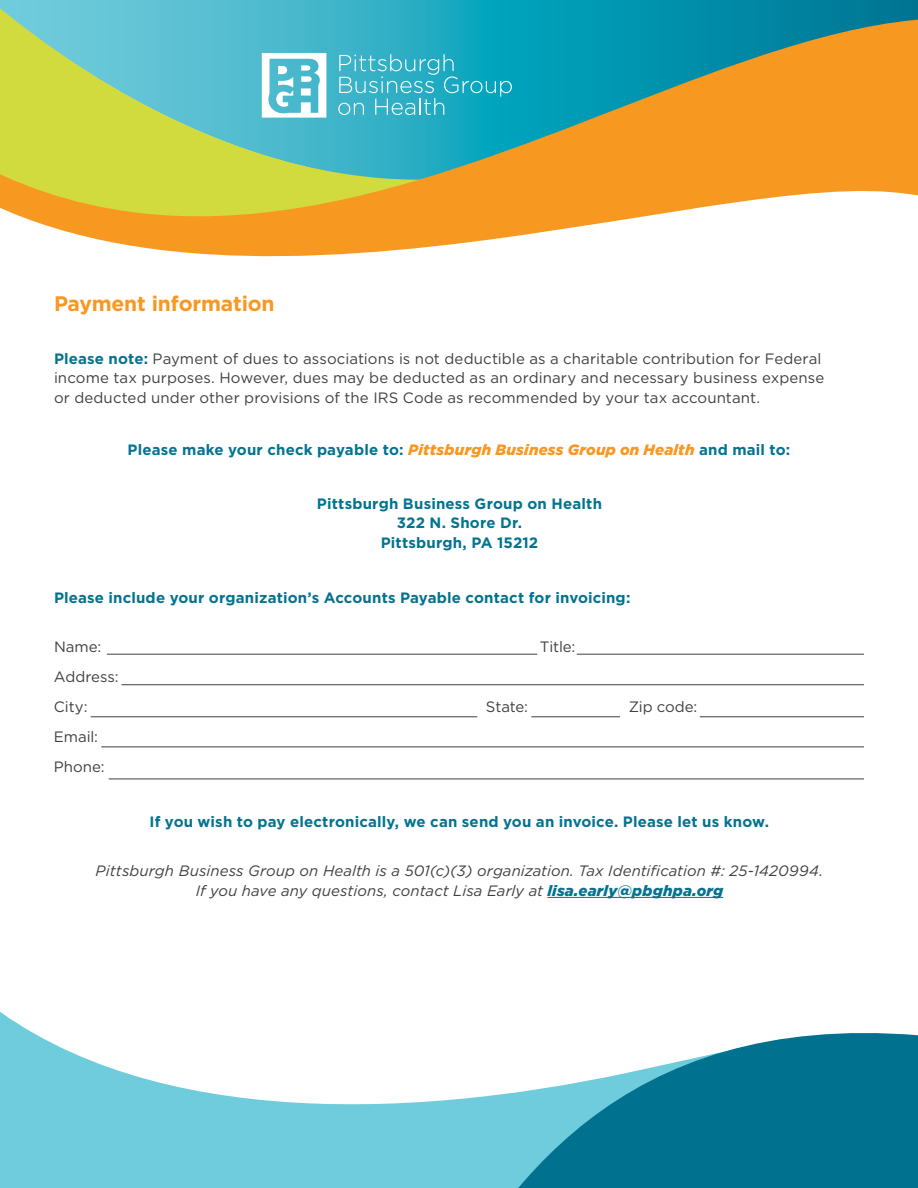
<style>
.page{position:relative;width:918px;height:1188px;background:#fff}
.page>*{position:absolute;margin:0;border:0;box-sizing:border-box;transform-origin:0 0}
.t1{font:700 21px "Gotham";letter-spacing:-.01em;color:#f89721}
.t2{font:15px/19.5px "Gotham";letter-spacing:.005em;color:#404040}
.t3{font:700 15px/19.5px "Gotham";letter-spacing:.01em;color:#047390;text-align:center}
.t4{font:italic 15px/19.5px "Gotham";letter-spacing:.005em;color:#404040;text-align:center}
.s1{font-weight:700;color:#047390}
.s2{font-weight:900;font-style:italic;color:#f89721}
.s3{font-weight:900;color:#047390}
</style>
<div class="page">
<svg style="left:0;top:0;width:918px;height:257px"></svg>
<svg style="left:338px;top:54px;width:174px;height:61px"></svg>
<svg style="left:262px;top:53px;width:64px;height:65px"></svg>
<hr style="left:547px;top:897px;width:176px;height:1px;background:#047390">
<hr style="left:107px;top:654px;width:430px;height:1px;background:#404040">
<hr style="left:577px;top:654px;width:287px;height:1px;background:#404040">
<hr style="left:122px;top:684px;width:742px;height:1px;background:#404040">
<hr style="left:91px;top:716px;width:386px;height:1px;background:#404040">
<hr style="left:531px;top:716px;width:89px;height:1px;background:#404040">
<hr style="left:700px;top:716px;width:164px;height:1px;background:#404040">
<hr style="left:101px;top:746px;width:763px;height:1px;background:#404040">
<hr style="left:109px;top:779px;width:755px;height:1px;background:#404040">
<svg style="left:0;top:1011px;width:428px;height:177px;fill:#6fccdc"></svg>
<svg style="left:428px;top:1033px;width:490px;height:155px;fill:#00728f"></svg>
<h1 class="t1" style="left:54px;top:290px;width:222px">Payment information</h1>
<p class="t2" style="left:54px;top:348px;width:772px"><span class="s1">Please note:</span> Payment of dues to associations is not deductible as a charitable contribution for Federal income tax purposes. However, dues may be deducted as an ordinary and necessary business expense or deducted under other provisions of the IRS Code as recommended by your tax accountant.</p>
<p class="t3" style="left:128px;top:440px;width:664px">Please make your check payable to: <span class="s2">Pittsburgh Business Group on Health</span> and mail to:</p>
<p class="t3" style="left:317px;top:493px;width:287px">Pittsburgh Business Group on Health<br>322 N. Shore Dr.<br>Pittsburgh, PA 15212</p>
<p class="t3" style="left:54px;top:588px;width:578px">Please include your organization’s Accounts Payable contact for invoicing:</p>
<p class="t2" style="left:54px;top:637px;width:49px">Name:</p>
<p class="t2" style="left:540px;top:637px;width:37px">Title:</p>
<p class="t2" style="left:54px;top:662px;width:66px;line-height:30px">Address:<br>City:</p>
<p class="t2" style="left:486px;top:697px;width:44px">State:</p>
<p class="t2" style="left:629px;top:697px;width:70px">Zip code:</p>
<p class="t2" style="left:54px;top:722px;width:52px;line-height:30px">Email:<br>Phone:</p>
<p class="t3" style="left:149px;top:812px;width:621px">If you wish to pay electronically, we can send you an invoice. Please let us know.</p>
<p class="t4" style="left:96px;top:861px;width:729px">Pittsburgh Business Group on Health is a 501(c)(3) organization. Tax Identification #: 25-1420994.<br>If you have any questions, contact Lisa Early at <span class="s3">lisa.early@pbghpa.org</span></p>
</div>
